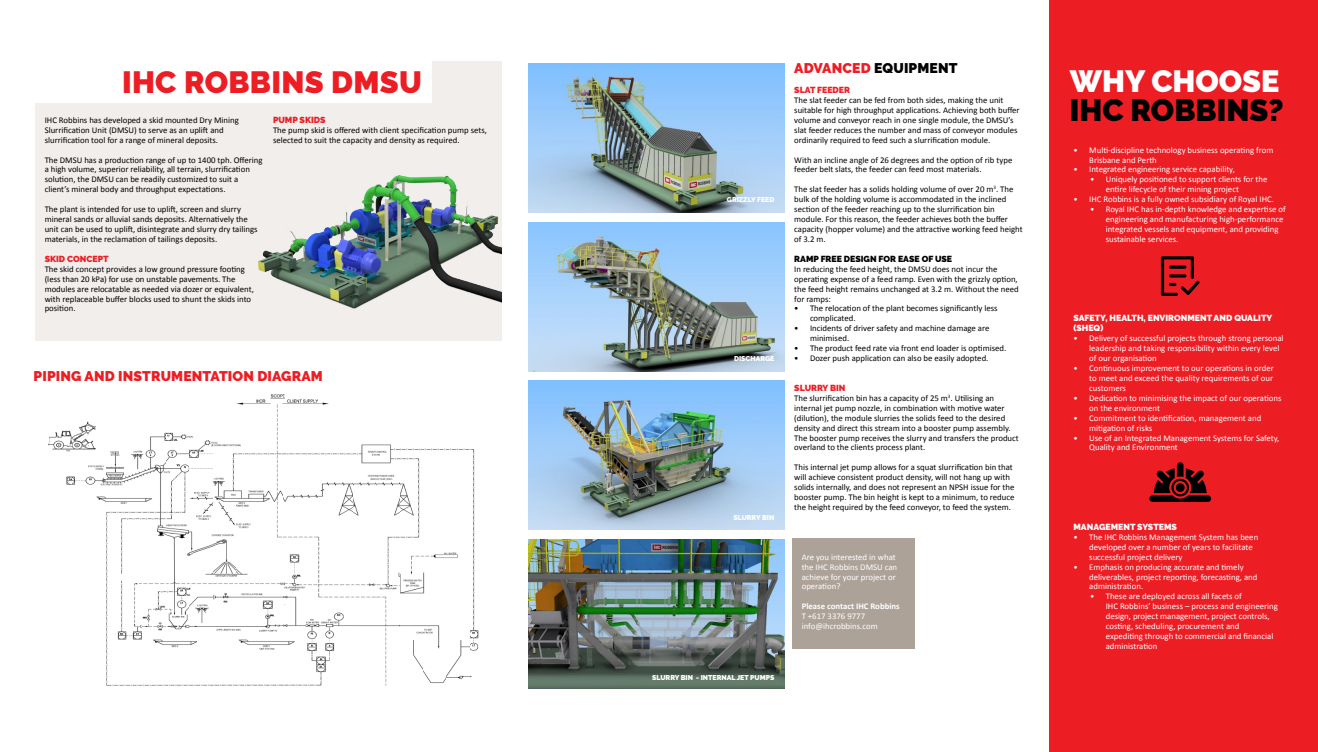
<style>
.page{position:relative;width:1318px;height:752px;background:#fff}
.page>*{position:absolute;margin:0;border:0;box-sizing:border-box;transform-origin:0 0}
.t1{font:900 30.62px "Raleway";letter-spacing:.01em;color:#ed1d24}
.t2{font:900 30.62px "Raleway";color:#000}
.t3{font:900 30.62px "Raleway";color:#fff}
.t4{font:900 14px "Raleway";color:#ed1d24}
.t5{font:900 14px "Raleway";letter-spacing:.01em;color:#000}
.t6{font:8.75px/9.9px "Calibri";color:#000}
.t7{font:8.75px/9.9px "Calibri";color:#fff}
.t8{font:900 8.75px "Raleway";color:#fff}
.t9{font:900 8.75px "Raleway";color:#ed1d24}
.t10{font:900 8.75px "Raleway";color:#000}
.t11{font:700 8.75px "Calibri";color:#fff}
.t12{font:900 7px "Raleway";color:#fff}
.s1{color:#ed1d24}
</style>
<div class="page">
<img style="left:48px;top:394px;width:431px;height:292px">
<div style="left:35px;top:61px;width:466px;height:280px;background:#f1eeeb"></div>
<div style="left:1049px;top:0;width:268px;height:752px;background:#ed1d24"></div>
<svg style="left:1160px;top:256px;width:39px;height:40px"></svg>
<svg style="left:1149px;top:462px;width:61px;height:40px"></svg>
<div style="left:7px;top:53px;width:425px;height:50px;background:#fff"></div>
<img style="left:528px;top:63px;width:256px;height:149px">
<img style="left:528px;top:381px;width:256px;height:149px">
<img style="left:528px;top:222px;width:256px;height:149px">
<img style="left:528px;top:539px;width:256px;height:149px">
<img style="left:258px;top:175px;width:243px;height:134px">
<div style="left:791px;top:539px;width:123px;height:110px;background:#ada298"></div>
<h1 class="t1" style="left:122px;top:64px;width:301px">IHC ROBBINS DMSU</h1>
<p class="t6" style="left:45px;top:115px;width:196px">IHC Robbins has developed a skid mounted Dry Mining<br>Slurrification Unit (DMSU) to serve as an uplift and slurrification tool for a range of mineral deposits.</p>
<p class="t6" style="left:45px;top:155px;width:219px">The DMSU has a production range of up to 1400 tph. Offering a high volume, superior reliability, all terrain, slurrification solution, the DMSU can be readily customized to suit a client’s mineral body and throughput expectations.</p>
<p class="t6" style="left:45px;top:204px;width:214px">The plant is intended for use to uplift, screen and slurry mineral sands or alluvial sands deposits. Alternatively the unit can be used to uplift, disintegrate and slurry dry tailings materials, in the reclamation of tailings deposits.</p>
<p class="t9" style="left:45px;top:254px;width:30px">SKID CONC</p>
<p class="t9" style="left:92px;top:254px;width:17px">EPT</p>
<p class="t6" style="left:45px;top:264px;width:211px">The skid concept provides a low ground pressure footing (less than 20 kPa) for use on unstable pavements. The modules are relocatable as needed via dozer or equivalent, with replaceable buffer blocks used to shunt the skids into position.</p>
<p class="t9" style="left:273px;top:115px;width:44px">PUM P SKIDS</p>
<p class="t6" style="left:273px;top:125px;width:215px">The pump skid is offered with client specification pump sets, selected to suit the capacity and density as required.</p>
<h2 class="t4" style="left:34px;top:368px;width:32px">PIPING</h2>
<h2 class="t4" style="left:85px;top:368px;width:11px">AND</h2>
<h2 class="t4" style="left:118px;top:368px;width:11px">INSTRUM</h2>
<h2 class="t4" style="left:183px;top:368px;width:19px">ENTATION</h2>
<h2 class="t4" style="left:257px;top:368px;width:11px">DIAGRAM</h2>
<p class="t12" style="left:726px;top:196px;width:48px">GRIZZLY FEED</p>
<p class="t12" style="left:734px;top:354px;width:6px">DISCHARG</p>
<p class="t12" style="left:770px;top:354px;width:6px">E</p>
<p class="t12" style="left:733px;top:513px;width:6px">SLURR</p>
<p class="t12" style="left:756px;top:513px;width:11px">Y BIN</p>
<p class="t12" style="left:652px;top:673px;width:6px">SLURR</p>
<p class="t12" style="left:674px;top:673px;width:11px">Y BIN</p>
<p class="t12" style="left:696px;top:673px;width:63px">- INT ERNALJ-LAJEYT TO</p>
<p class="t12" style="left:750px;top:673px;width:26px">PUMWEPRS</p>
<h2 class="t4" style="left:794px;top:60px;width:39px">ADVANC</h2>
<h2 class="t5" style="left:852px;top:60px;width:40px"><span class="s1">ED</span> EQUI</h2>
<h2 class="t5" style="left:908px;top:60px;width:40px">PMENT</h2>
<p class="t9" style="left:794px;top:85px;width:7px">SLAT</p>
<p class="t9" style="left:817px;top:85px;width:34px">FEEDER</p>
<p class="t6" style="left:794px;top:95px;width:227px">The slat feeder can be fed from both sides, making the unit suitable for high throughput applications. Achieving both buffer volume and conveyor reach in one single module, the DMSU’s slat feeder reduces the number and mass of conveyor modules ordinarily required to feed such a slurrification module.</p>
<p class="t6" style="left:794px;top:155px;width:219px">With an incline angle of 26 degrees and the option of rib type feeder belt slats, the feeder can feed most materials.</p>
<p class="t6" style="left:794px;top:184px;width:230px">The slat feeder has a solids holding volume of over 20 m<sup>3</sup>. The bulk of the holding volume is accommodated in the inclined section of the feeder reaching up to the slurrification bin module. For this reason, the feeder achieves both the buffer capacity (hopper volume) and the attractive working feed height of 3.2 m.</p>
<p class="t10" style="left:794px;top:254px;width:8px">RAM</p>
<p class="t10" style="left:813px;top:254px;width:49px">P FREE DESIGN</p>
<p class="t10" style="left:878px;top:254px;width:7px">FOR</p>
<p class="t10" style="left:897px;top:254px;width:56px">EASE OF USE</p>
<p class="t6" style="left:794px;top:264px;width:226px">In reducing the feed height, the DMSU does not incur the operating expense of a feed ramp. Even with the grizzly option, the feed height remains unchanged at 3.2 m. Without the need for ramps:</p>
<p class="t6" style="left:809px;top:303px;width:189px;text-indent:-16px">• The relocation of the plant becomes significantly less complicated.</p>
<p class="t6" style="left:809px;top:323px;width:181px;text-indent:-16px">• Incidents of driver safety and machine damage are minimised.</p>
<p class="t6" style="left:794px;top:343px;width:213px">• The product feed rate via front end loader is optimised.</p>
<p class="t6" style="left:794px;top:353px;width:196px">• Dozer push application can also be easily adopted.</p>
<p class="t9" style="left:794px;top:383px;width:7px">SLURR</p>
<p class="t9" style="left:822px;top:383px;width:14px">Y BIN</p>
<p class="t6" style="left:794px;top:393px;width:226px">The slurrification bin has a capacity of 25 m<sup>3</sup>. Utilising an internal jet pump nozzle, in combination with motive water (dilution), the module slurries the solids feed to the desired density and direct this stream into a booster pump assembly.<br>The booster pump receives the slurry and transfers the product overland to the clients process plant.</p>
<p class="t6" style="left:794px;top:462px;width:222px">This internal jet pump allows for a squat slurrification bin that will achieve consistent product density, will not hang up with solids internally, and does not represent an NPSH issue for the booster pump. The bin height is kept to a minimum, to reduce the height required by the feed conveyor, to feed the system.</p>
<p class="t7" style="left:801px;top:551px;width:97px">Are you interested in what the IHC Robbins DMSU can achieve for your project or operation?</p>
<p class="t11" style="left:801px;top:600px;width:99px">Please contact IHC Robbins</p>
<p class="t7" style="left:801px;top:611px;width:77px">T +617 3376 9777 info@ihcrobbins.com</p>
<h1 class="t3" style="left:1069px;top:63px;width:126px">WHY CHOOS</h1>
<h1 class="t3" style="left:1260px;top:63px;width:20px">E</h1>
<h1 class="t2" style="left:1069px;top:93px;width:102px">IHC ROBBINS</h1>
<h1 class="t2" style="left:1268px;top:93px;width:17px">?</h1>
<p class="t7" style="left:1088px;top:145px;width:185px;text-indent:-16px">• Multi-discipline technology business operating from<br>Brisbane and Perth</p>
<p class="t7" style="left:1073px;top:165px;width:163px">• Integrated engineering service capability,</p>
<p class="t7" style="left:1105px;top:174px;width:163px;text-indent:-16px">• Uniquely positioned to support clients for the entire lifecycle of their mining project</p>
<p class="t7" style="left:1073px;top:194px;width:202px">• IHC Robbins is a fully owned subsidiary of Royal IHC.</p>
<p class="t7" style="left:1105px;top:204px;width:181px;text-indent:-16px">• Royal IHC has in-depth knowledge and expertise of engineering and manufacturing high-performance integrated vessels and equipment, and providing sustainable services.</p>
<p class="t8" style="left:1073px;top:313px;width:55px">SAF ETY, HEALTH</p>
<p class="t8" style="left:1143px;top:313px;width:29px">, ENVIRONM</p>
<p class="t8" style="left:1194px;top:313px;width:26px">ENT AND</p>
<p class="t8" style="left:1233px;top:313px;width:13px">QUALIT</p>
<p class="t8" style="left:1266px;top:313px;width:7px">Y</p>
<p class="t8" style="left:1073px;top:323px;width:31px">(SHEQ)</p>
<p class="t7" style="left:1088px;top:333px;width:196px;text-indent:-16px">• Delivery of successful projects through strong personal leadership and taking responsibility within every level of our organisation</p>
<p class="t7" style="left:1088px;top:363px;width:186px;text-align:justify;text-indent:-16px">• Continuous improvement to our operations in order to meet and exceed the quality requirements of our customers</p>
<p class="t7" style="left:1088px;top:393px;width:194px;text-indent:-16px">• Dedication to minimising the impact of our operations on the environment</p>
<p class="t7" style="left:1088px;top:413px;width:173px;text-indent:-16px">• Commitment to identification, management and mitigation of risks</p>
<p class="t7" style="left:1088px;top:432px;width:192px;text-indent:-16px">• Use of an Integrated Management Systems for Safety,<br>Quality and Environment</p>
<p class="t8" style="left:1073px;top:521px;width:8px">MANAG</p>
<p class="t8" style="left:1105px;top:521px;width:66px">EMENT SYSTEMS</p>
<p class="t7" style="left:1088px;top:532px;width:170px;text-indent:-16px">• The IHC Robbins Management System has been developed over a number of years to facilitate successful project delivery</p>
<p class="t7" style="left:1088px;top:561px;width:170px;text-indent:-16px">• Emphasis on producing accurate and timely deliverables, project reporting, forecasting, and administration.</p>
<p class="t7" style="left:1105px;top:591px;width:174px;text-indent:-16px">• These are deployed across all facets of<br>IHC Robbins’ business – process and engineering design, project management, project controls, costing, scheduling, procurement and expediting through to commercial and financial administration</p>
</div>
